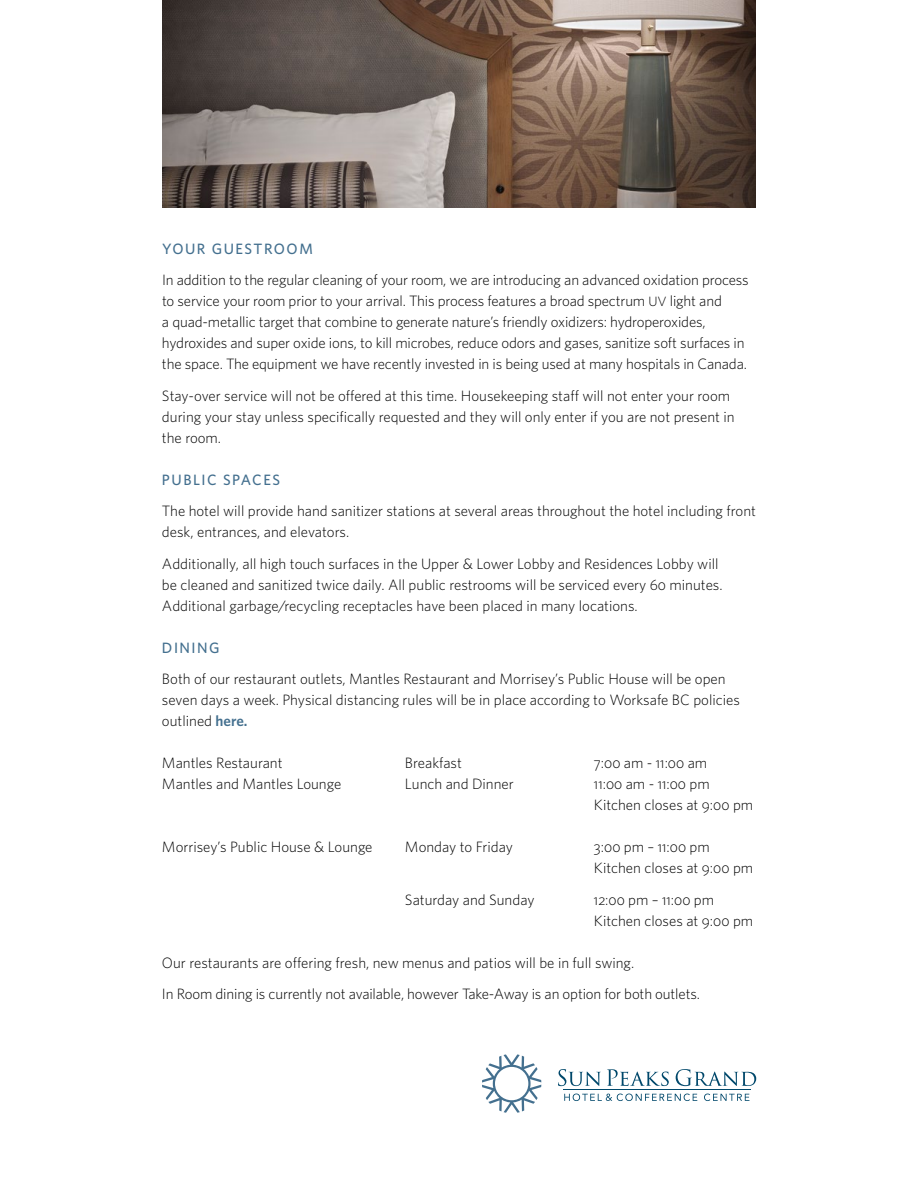
<style>
.page{position:relative;width:918px;height:1188px;background:#fff}
.page>*{position:absolute;margin:0;border:0;box-sizing:border-box;transform-origin:0 0}
.t1{font:300 15px/21px "Whitney";color:#000}
.t2{font:15px "Whitney Light SC";color:#000}
.t3{font:500 15px "Whitney";letter-spacing:.1em;color:#44708f}
.s1{font-size:13.5px}
.s2{font-family:"Whitney Light SC";font-weight:400}
.s3{font-weight:600;color:#44708f}
.s4{font-family:"Whitney";font-weight:300}
</style>
<div class="page">
<svg style="left:482px;top:1054px;width:59px;height:59px"></svg>
<svg style="left:558px;top:1069px;width:43px;height:17px"></svg>
<svg style="left:607px;top:1069px;width:62px;height:17px"></svg>
<svg style="left:676px;top:1069px;width:80px;height:17px"></svg>
<svg style="left:564px;top:1094px;width:133px;height:7px"></svg>
<svg style="left:704px;top:1094px;width:45px;height:7px"></svg>
<hr style="left:564px;top:1090px;width:187px;height:1px;background:#00486b">
<img style="left:162px;top:0;width:594px;height:207px">
<p class="t3" style="left:162px;top:240px;width:152px">YOUR GUESTROOM</p>
<p class="t1" style="left:162px;top:269px;width:588px">In addition to the regular cleaning of your room, we are introducing an advanced oxidation process to service your room prior to your arrival. This process features a broad spectrum <span class="s1">UV</span> light and<br>a quad-metallic target that combine to generate nature’s friendly oxidizers: hydroperoxides, hydroxides and super oxide ions, to kill microbes, reduce odors and gases, sanitize soft surfaces in the space. The equipment we have recently invested in is being used at many hospitals in Canada.</p>
<p class="t1" style="left:162px;top:385px;width:574px">Stay-over service will not be offered at this time. Housekeeping staff will not enter your room during your stay unless specifically requested and they will only enter if you are not present in the room.</p>
<p class="t3" style="left:162px;top:471px;width:120px">PUBLIC SPACES</p>
<p class="t1" style="left:162px;top:500px;width:596px">The hotel will provide hand sanitizer stations at several areas throughout the hotel including front desk, entrances, and elevators.</p>
<p class="t1" style="left:162px;top:553px;width:562px">Additionally, all high touch surfaces in the Upper &amp; Lower Lobby and Residences Lobby will be cleaned and sanitized twice daily. All public restrooms will be serviced every <span class="s2">60</span> minutes.<br>Additional garbage/recycling receptacles have been placed in many locations.</p>
<p class="t3" style="left:162px;top:639px;width:59px">DINING</p>
<p class="t1" style="left:162px;top:668px;width:579px">Both of our restaurant outlets, Mantles Restaurant and Morrisey’s Public House will be open seven days a week. Physical distancing rules will be in place according to Worksafe BC policies outlined <span class="s3">here.</span></p>
<p class="t1" style="left:162px;top:752px;width:122px">Mantles Restaurant</p>
<p class="t1" style="left:405px;top:752px;width:58px">Breakfast</p>
<p class="t2" style="left:594px;top:755px;width:115px">7:00 <span class="s4">am -</span> 11:00 <span class="s4">am</span></p>
<p class="t1" style="left:162px;top:773px;width:181px">Mantles and Mantles Lounge</p>
<p class="t1" style="left:405px;top:773px;width:110px">Lunch and Dinner</p>
<p class="t2" style="left:594px;top:776px;width:117px">11:00 <span class="s4">am -</span> 11:00 <span class="s4">pm</span></p>
<p class="t1" style="left:594px;top:794px;width:161px">Kitchen closes at <span class="s2">9:00</span> pm</p>
<p class="t1" style="left:162px;top:836px;width:212px">Morrisey’s Public House &amp; Lounge</p>
<p class="t1" style="left:405px;top:836px;width:109px">Monday to Friday</p>
<p class="t2" style="left:594px;top:839px;width:117px">3:00 <span class="s4">pm –</span> 11:00 <span class="s4">pm</span></p>
<p class="t1" style="left:594px;top:857px;width:161px">Kitchen closes at <span class="s2">9:00</span> pm</p>
<p class="t1" style="left:405px;top:889px;width:131px">Saturday and Sunday</p>
<p class="t2" style="left:594px;top:891px;width:122px">12:00 <span class="s4">pm –</span> 11:00 <span class="s4">pm</span></p>
<p class="t1" style="left:594px;top:910px;width:161px">Kitchen closes at <span class="s2">9:00</span> pm</p>
<p class="t1" style="left:162px;top:947px;width:539px;line-height:31.5px">Our restaurants are offering fresh, new menus and patios will be in full swing.<br>In Room dining is currently not available, however Take-Away is an option for both outlets.</p>
</div>
